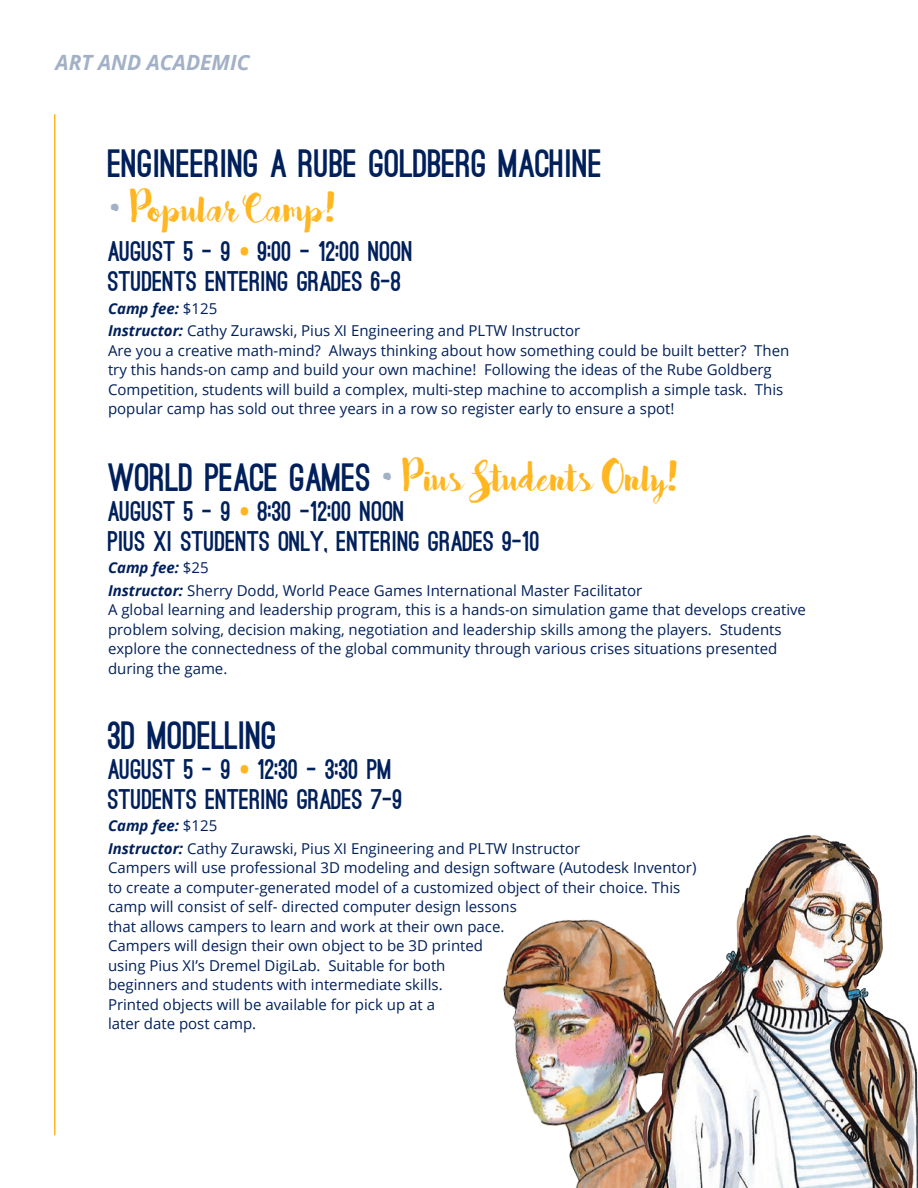
<style>
.page{position:relative;width:918px;height:1188px;background:#fff}
.page>*{position:absolute;margin:0;border:0;box-sizing:border-box;transform-origin:0 0}
.t1{font:45px "Bakery";color:#ffb620}
.t2{font:900 37.5px "Ostrich Sans";color:#00205b}
.t3{font:900 27px "Ostrich Sans";color:#00205b}
.t4{font:italic 700 21px "Open Sans";color:#a3b1c7}
.t5{font:15px/19.5px "Open Sans";color:#00205b}
.t6{font:italic 700 15px "Open Sans";color:#00205b}
.s1{color:#a3b1c7}
.s2{font-family:"Open Sans";font-weight:700;color:#ffb620}
.s3{font-weight:400;font-style:normal}
.s4{font-weight:700;font-style:italic}
.s5{font-family:"Ostrich Sans";font-weight:900;font-size:37.5px;color:#00205b}
</style>
<div class="page">
<hr style="left:54px;top:115px;width:2px;height:1020px;background:#ffb620">
<img style="left:503px;top:919px;width:115px;height:269px">
<img style="left:618px;top:835px;width:300px;height:353px">
<p class="t4" style="left:56px;top:48px;width:196px">ART AND ACADEMIC</p>
<p class="t2" style="left:108px;top:150px;width:496px">ENGINEERING A RUBE GOLDBERG MACHINE</p>
<p class="t1" style="left:108px;top:181px;width:230px"><span class="s1">•</span> Popular Camp!</p>
<p class="t3" style="left:108px;top:241px;width:307px">AUGUST 5 – 9 <span class="s2">•</span> 9:00 – 12:00 NOON</p>
<p class="t3" style="left:108px;top:271px;width:295px">STUDENTS ENTERING GRADES 6-8</p>
<p class="t6" style="left:108px;top:298px;width:111px">Camp fee: <span class="s3">$125</span></p>
<p class="t5" style="left:108px;top:321px;width:474px"><span class="s4">Instructor:</span> Cathy Zurawski, Pius XI Engineering and PLTW Instructor</p>
<p class="t5" style="left:108px;top:340px;width:683px">Are you a creative math-mind? Always thinking about how something could be built better? Then try this hands-on camp and build your own machine! Following the ideas of the Rube Goldberg Competition, students will build a complex, multi-step machine to accomplish a simple task. This popular camp has sold out three years in a row so register early to ensure a spot!</p>
<p class="t1" style="left:108px;top:449px;width:573px"><span class="s5">WORLD PEACE GAMES</span> <span class="s1">•</span> Pius Students Only!</p>
<p class="t3" style="left:108px;top:501px;width:299px">AUGUST 5 – 9 <span class="s2">•</span> 8:30 -12:00 NOON</p>
<p class="t3" style="left:108px;top:531px;width:434px">PIUS XI STUDENTS ONLY, ENTERING GRADES 9-10</p>
<p class="t6" style="left:108px;top:557px;width:102px">Camp fee: <span class="s3">$25</span></p>
<p class="t5" style="left:108px;top:580px;width:536px"><span class="s4">Instructor:</span> Sherry Dodd, World Peace Games International Master Facilitator</p>
<p class="t5" style="left:108px;top:599px;width:700px">A global learning and leadership program, this is a hands-on simulation game that develops creative problem solving, decision making, negotiation and leadership skills among the players. Students explore the connectedness of the global community through various crises situations presented during the game.</p>
<p class="t2" style="left:108px;top:721px;width:171px">3D MODELLING</p>
<p class="t3" style="left:108px;top:759px;width:286px">AUGUST 5 – 9 <span class="s2">•</span> 12:30 – 3:30 PM</p>
<p class="t3" style="left:108px;top:789px;width:296px">STUDENTS ENTERING GRADES 7-9</p>
<p class="t6" style="left:108px;top:815px;width:111px">Camp fee: <span class="s3">$125</span></p>
<p class="t5" style="left:108px;top:838px;width:474px"><span class="s4">Instructor:</span> Cathy Zurawski, Pius XI Engineering and PLTW Instructor</p>
<p class="t5" style="left:108px;top:858px;width:590px">Campers will use professional 3D modeling and design software (Autodesk Inventor) to create a computer-generated model of a customized object of their choice. This camp will consist of self- directed computer design lessons</p>
<p class="t5" style="left:108px;top:916px;width:398px">that allows campers to learn and work at their own pace.</p>
<p class="t5" style="left:108px;top:936px;width:377px">Campers will design their own object to be 3D printed</p>
<p class="t5" style="left:108px;top:955px;width:339px">using Pius XI’s Dremel DigiLab. Suitable for both</p>
<p class="t5" style="left:108px;top:975px;width:336px">beginners and students with intermediate skills.</p>
<p class="t5" style="left:108px;top:994px;width:329px">Printed objects will be available for pick up at a</p>
<p class="t5" style="left:108px;top:1014px;width:150px">later date post camp.</p>
</div>
